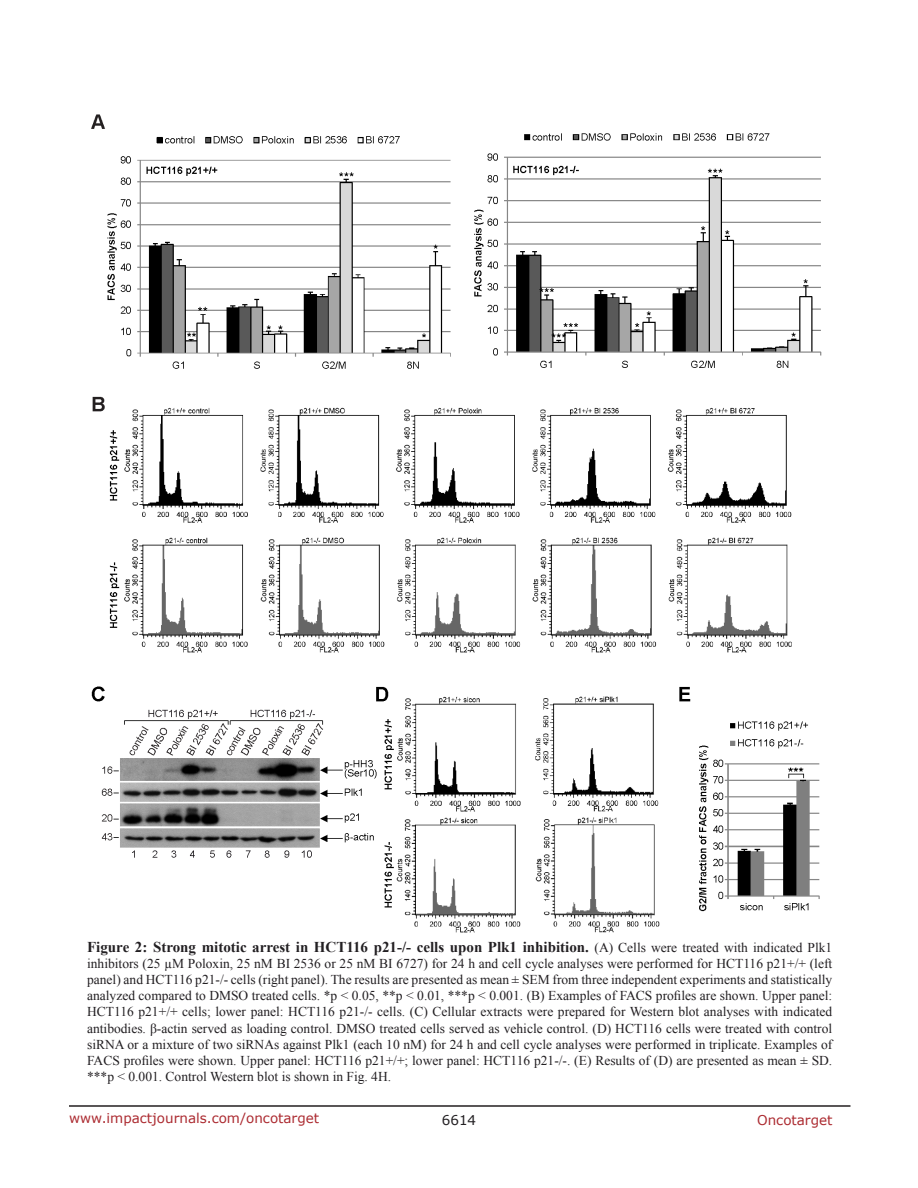
<style>
.page{position:relative;width:918px;height:1188px;background:#fff}
.page>*{position:absolute;margin:0;border:0;box-sizing:border-box;transform-origin:0 0}
.FigureText{font:700 15px "Times New Roman";color:#221f22}
.FigureText-2{font:13.5px/16.2px "Times New Roman";color:#221f22;text-align:justify}
.t1{font:13.5px "Verdana";color:#ac2b31}
.t2{font:13.5px "Verdana";color:#221f22}
.s1{font-weight:400;font-size:13.5px}
</style>
<div class="page">
<hr style="left:69px;top:1105px;width:781px;height:2px;background:#231f20">
<img style="left:91px;top:114px;width:731px;height:819px">
<p class="FigureText" style="left:87px;top:936px;width:747px">Figure 2: Strong mitotic arrest in HCT116 p21-/- cells upon Plk1 inhibition. <span class="s1">(A) Cells were treated with indicated Plk1</span></p>
<p class="FigureText-2" style="left:87px;top:955px;width:747px">inhibitors (25 µM Poloxin, 25 nM BI 2536 or 25 nM BI 6727) for 24 h and cell cycle analyses were performed for HCT116 p21+/+ (left panel) and HCT116 p21-/- cells (right panel). The results are presented as mean ± SEM from three independent experiments and statistically analyzed compared to DMSO treated cells. *p &lt; 0.05, **p &lt; 0.01, ***p &lt; 0.001. (B) Examples of FACS profiles are shown. Upper panel:<br>HCT116 p21+/+ cells; lower panel: HCT116 p21-/- cells. (C) Cellular extracts were prepared for Western blot analyses with indicated antibodies. β-actin served as loading control. DMSO treated cells served as vehicle control. (D) HCT116 cells were treated with control siRNA or a mixture of two siRNAs against Plk1 (each 10 nM) for 24 h and cell cycle analyses were performed in triplicate. Examples of FACS profiles were shown. Upper panel: HCT116 p21+/+; lower panel: HCT116 p21-/-. (E) Results of (D) are presented as mean ± SD. ***p &lt; 0.001. Control Western blot is shown in Fig. 4H.</p>
<p class="t1" style="left:69px;top:1109px;width:252px">www.impactjournals.com/oncotarget</p>
<p class="t2" style="left:442px;top:1111px;width:36px">6614</p>
<p class="t1" style="left:757px;top:1111px;width:77px">Oncotarget</p>
</div>
